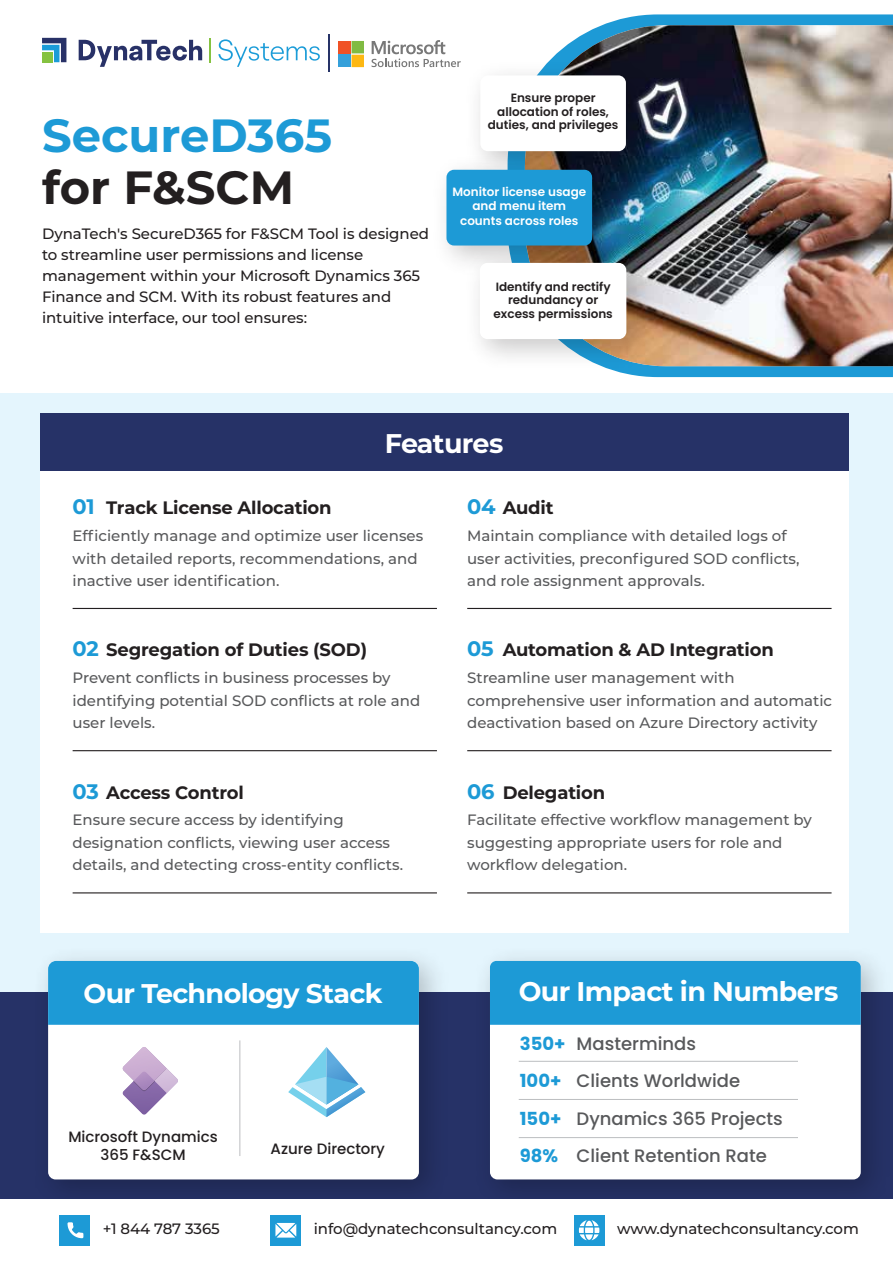
<style>
.page{position:relative;width:893px;height:1263px;background:#fff}
.page>*{position:absolute;margin:0;border:0;box-sizing:border-box;transform-origin:0 0}
.t1{font:700 46.5px "Montserrat";color:#1d9ad6}
.t2{font:700 46.5px "Montserrat";color:#231f20}
.t3{font:700 27px "Montserrat";letter-spacing:-.025em;color:#fff}
.t4{font:700 18px "Montserrat";letter-spacing:-.01em;color:#231f20}
.t5{font:500 18px/37.5px "Poppins";color:#58595b}
.t6{font:700 18px/37.5px "Poppins";color:#1d9ad6}
.t7{font:500 15px/22.5px "Montserrat";color:#58595b}
.t8{font:500 15px/21px "Montserrat";letter-spacing:-.005em;color:#231f20}
.t9{font:500 15px/18px "Poppins";color:#231f20;text-align:center}
.t10{font:600 12px/13.5px "Poppins";color:#231f20;text-align:center}
.t11{font:600 12px/14.4px "Poppins";color:#fff;text-align:center}
.s1{font-size:21px;color:#1d9ad6}
</style>
<div class="page">
<svg style="left:603px;top:14px;width:290px;height:363px;background:#2b9fd7"></svg>
<img style="left:560px;top:25px;width:333px;height:341px">
<div style="left:338px;top:41px;width:12px;height:12px;background:#f05225"></div>
<div style="left:338px;top:55px;width:12px;height:12px;background:#35a0da"></div>
<svg style="left:352px;top:41px;width:12px;height:26px"></svg>
<svg style="left:372px;top:40px;width:84px;height:27px"></svg>
<svg style="left:79px;top:40px;width:123px;height:27px"></svg>
<svg style="left:210px;top:38px;width:1px;height:24px"></svg>
<svg style="left:218px;top:39px;width:102px;height:28px"></svg>
<svg style="left:42px;top:38px;width:24px;height:24px"></svg>
<div style="left:42px;top:52px;width:11px;height:10px;background:#85c241"></div>
<hr style="left:329px;top:35px;width:1px;height:37px;background:#263367">
<div style="left:0;top:393px;width:893px;height:599px;background:#e4f5fd"></div>
<div style="left:0;top:993px;width:893px;height:270px;background:#263267"></div>
<img style="left:465px;top:958px;width:428px;height:231px">
<div style="left:490px;top:961px;width:371px;height:218px;background:#fff;border-radius:8px"></div>
<img style="left:24px;top:958px;width:435px;height:231px">
<div style="left:48px;top:961px;width:371px;height:218px;background:#fff;border-radius:8px"></div>
<div style="left:48px;top:961px;width:371px;height:64px;background:#1d9ad6"></div>
<div style="left:490px;top:961px;width:371px;height:64px;background:#1d9ad6"></div>
<img style="left:456px;top:51px;width:209px;height:139px">
<div style="left:480px;top:75px;width:146px;height:76px;background:#fff;border-radius:8px"></div>
<img style="left:445px;top:146px;width:186px;height:112px">
<div style="left:446px;top:170px;width:146px;height:75px;background:#1d9ad6;border-radius:8px"></div>
<img style="left:456px;top:239px;width:209px;height:139px">
<div style="left:480px;top:263px;width:146px;height:76px;background:#fff;border-radius:8px"></div>
<div style="left:40px;top:414px;width:808px;height:57px;background:#263267"></div>
<div style="left:40px;top:471px;width:808px;height:462px;background:#fff"></div>
<hr style="left:519px;top:1061px;width:279px;height:1px;background:#bcbec0">
<hr style="left:519px;top:1099px;width:279px;height:1px;background:#bcbec0">
<hr style="left:519px;top:1137px;width:279px;height:1px;background:#bcbec0">
<div style="left:0;top:1199px;width:893px;height:64px;background:#fff"></div>
<div style="left:59px;top:1215px;width:31px;height:30px;background:#1d9ad6"></div>
<div style="left:270px;top:1215px;width:31px;height:30px;background:#1d9ad6"></div>
<div style="left:574px;top:1215px;width:30px;height:30px;background:#1d9ad6"></div>
<svg style="left:67px;top:1222px;width:16px;height:16px"></svg>
<svg style="left:275px;top:1223px;width:21px;height:14px"></svg>
<svg style="left:579px;top:1220px;width:21px;height:20px"></svg>
<hr style="left:73px;top:608px;width:364px;height:1px;background:#231f20">
<hr style="left:73px;top:750px;width:364px;height:1px;background:#231f20">
<hr style="left:73px;top:892px;width:364px;height:1px;background:#231f20">
<hr style="left:467px;top:608px;width:364px;height:1px;background:#231f20">
<hr style="left:467px;top:750px;width:364px;height:1px;background:#231f20">
<hr style="left:467px;top:892px;width:364px;height:1px;background:#231f20">
<hr style="left:239px;top:1040px;width:1px;height:116px;background:#bcbec0">
<svg style="left:122px;top:1047px;width:56px;height:68px"></svg>
<svg style="left:288px;top:1047px;width:77px;height:70px"></svg>
<h1 class="t1" style="left:42px;top:102px;width:292px">SecureD365</h1>
<h1 class="t2" style="left:42px;top:154px;width:254px">for F&amp;SCM</h1>
<p class="t8" style="left:42px;top:222px;width:388px">DynaTech's SecureD365 for F&amp;SCM Tool is designed to streamline user permissions and license management within your Microsoft Dynamics 365<br>Finance and SCM. With its robust features and intuitive interface, our tool ensures:</p>
<p class="t10" style="left:488px;top:91px;width:132px">Ensure proper allocation of roles, duties, and privileges</p>
<p class="t11" style="left:452px;top:185px;width:135px">Monitor license usage and menu item counts across roles</p>
<p class="t10" style="left:494px;top:280px;width:121px">Identify and rectify redundancy or excess permissions</p>
<p class="t4" style="left:73px;top:495px;width:261px"><span class="s1">01</span> Track License Allocation</p>
<h2 class="t3" style="left:385px;top:424px;width:120px">Features</h2>
<p class="t4" style="left:467px;top:495px;width:88px"><span class="s1">04</span> Audit</p>
<p class="t7" style="left:73px;top:524px;width:352px">Efficiently manage and optimize user licenses with detailed reports, recommendations, and inactive user identification.</p>
<p class="t7" style="left:467px;top:524px;width:334px">Maintain compliance with detailed logs of user activities, preconfigured SOD conflicts, and role assignment approvals.</p>
<p class="t4" style="left:73px;top:637px;width:296px"><span class="s1">02</span> Segregation of Duties (SOD)</p>
<p class="t4" style="left:467px;top:637px;width:308px"><span class="s1">05</span> Automation &amp; AD Integration</p>
<p class="t7" style="left:73px;top:666px;width:349px">Prevent conflicts in business processes by identifying potential SOD conflicts at role and user levels.</p>
<p class="t7" style="left:467px;top:666px;width:366px">Streamline user management with comprehensive user information and automatic deactivation based on Azure Directory activity</p>
<p class="t4" style="left:73px;top:779px;width:173px"><span class="s1">03</span> Access Control</p>
<p class="t4" style="left:467px;top:779px;width:140px"><span class="s1">06</span> Delegation</p>
<p class="t7" style="left:73px;top:808px;width:332px">Ensure secure access by identifying designation conflicts, viewing user access details, and detecting cross-entity conflicts.</p>
<p class="t7" style="left:467px;top:808px;width:346px">Facilitate effective workflow management by suggesting appropriate users for role and workflow delegation.</p>
<h2 class="t3" style="left:84px;top:974px;width:300px">Our Technology Stack</h2>
<p class="t9" style="left:68px;top:1128px;width:151px">Microsoft Dynamics<br>365 F&amp;SCM</p>
<p class="t9" style="left:271px;top:1140px;width:116px">Azure Directory</p>
<h2 class="t3" style="left:519px;top:972px;width:321px">Our Impact in Numbers</h2>
<p class="t5" style="left:577px;top:1024px;width:208px">Masterminds<br>Clients Worldwide<br>Dynamics 365 Projects<br>Client Retention Rate</p>
<p class="t6" style="left:520px;top:1025px;width:47px">350+<br>100+<br>150+<br>98%</p>
<p class="t8" style="left:103px;top:1218px;width:119px">+1 844 787 3365</p>
<p class="t8" style="left:314px;top:1218px;width:245px">info@dynatechconsultancy.com</p>
<p class="t8" style="left:617px;top:1218px;width:243px">www.dynatechconsultancy.com</p>
</div>
